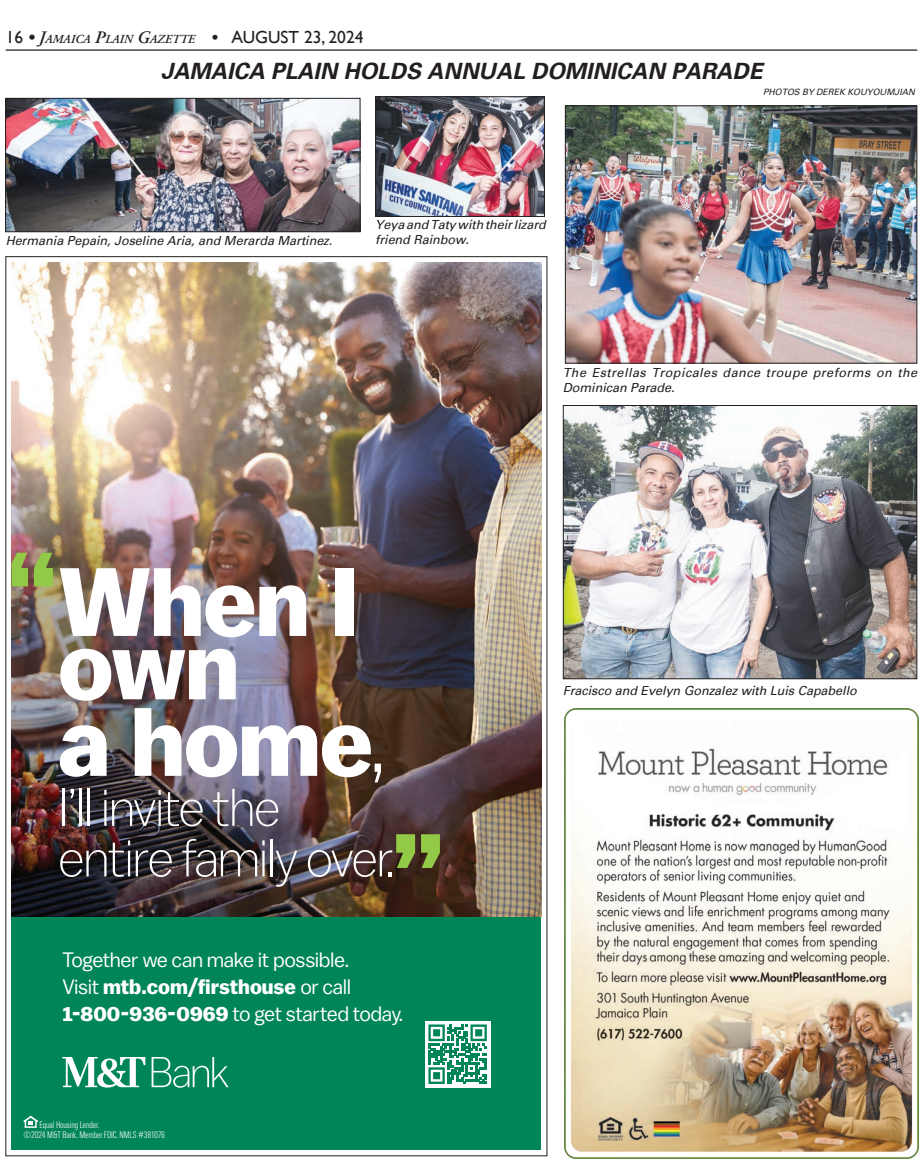
<style>
.page{position:relative;width:923px;height:1170px;background:#fff}
.page>*{position:absolute;margin:0;border:0;box-sizing:border-box;transform-origin:0 0}
.t1{font:700 96.75px/76.5px "Balto";letter-spacing:-.01em;color:#fff}
.t2{font:300 52.88px/50.5px "M&T Balto";letter-spacing:-.02em;color:#fff}
.Photo_overline{font:italic 700 22.5px "Univers";color:#231f20}
.t3{font:20.88px/27.2px "Balto";letter-spacing:-.025em;color:#fff}
._1__CutlineNoRule{font:italic 12.5px/15px "Univers";color:#231f20}
._1__CutlineNoRule-2{font:italic 12.5px/15px "Univers";letter-spacing:.04em;color:#231f20}
.t4{font:italic 600 12.25px "Adobe Garamond Pro";color:#231f20}
.t5{font:300 condensed 9.88px/9.9px "Urbano";letter-spacing:-.01em;color:#fff}
.Photo_Credit{font:italic 8.75px "Univers";color:#231f20}
.s1{font-family:"Gill Sans";font-weight:400;font-style:normal;font-size:17.5px}
.s2{font-size:17.5px}
.s3{font-family:"Times";font-weight:400;font-style:normal;font-size:17.5px}
.s4{font-family:"M&T Balto";font-weight:300;font-size:96.25px}
.s5{font-weight:700}
</style>
<div class="page">
<hr style="left:6px;top:49px;width:911px;height:2px;background:#231f20">
<img style="left:564px;top:709px;width:354px;height:450px">
<div style="left:12px;top:840px;width:529px;height:310px;background:#008556"></div>
<img style="left:12px;top:262px;width:529px;height:654px">
<svg style="left:396px;top:834px;width:44px;height:34px"></svg>
<svg style="left:12px;top:553px;width:41px;height:33px"></svg>
<svg style="left:62px;top:1057px;width:166px;height:31px"></svg>
<div style="left:425px;top:1021px;width:65px;height:67px;background:#fff"></div>
<svg style="left:428px;top:1024px;width:59px;height:60px"></svg>
<svg style="left:24px;top:1116px;width:14px;height:12px"></svg>
<img style="left:7px;top:100px;width:351px;height:130px">
<div style="left:5px;top:98px;width:355px;height:134px;border:1px solid #231f20"></div>
<img style="left:377px;top:98px;width:166px;height:117px">
<div style="left:375px;top:96px;width:170px;height:121px;border:1px solid #231f20"></div>
<img style="left:567px;top:107px;width:348px;height:255px">
<div style="left:565px;top:105px;width:352px;height:259px;border:1px solid #231f20"></div>
<img style="left:565px;top:407px;width:350px;height:270px">
<div style="left:563px;top:405px;width:354px;height:274px;border:1px solid #231f20"></div>
<p class="t4" style="left:6px;top:32px;width:359px"><span class="s1">16</span> <span class="s2">• J</span>AMAICA <span class="s2">P</span>LAIN <span class="s2">G</span>AZETTE <span class="s3">•</span> <span class="s1">AUGUST 23, 2024</span></p>
<p class="Photo_overline" style="left:161px;top:58px;width:603px">JAMAICA PLAIN HOLDS ANNUAL DOMINICAN PARADE</p>
<p class="Photo_Credit" style="left:763px;top:87px;width:153px">PHOTOS BY DEREK KOUYOUMJIAN</p>
<p class="_1__CutlineNoRule" style="left:6px;top:234px;width:328px">Hermania Pepain, Joseline Aria, and Merarda Martinez.</p>
<p class="_1__CutlineNoRule" style="left:375px;top:217px;width:172px">Yeya and Taty with their lizard friend Rainbow.</p>
<p class="_1__CutlineNoRule-2" style="left:562px;top:365px;width:356px">The Estrellas Tropicales dance troupe preforms on the<br>Dominican Parade.</p>
<p class="t1" style="left:58px;top:563px;width:303px">When I</p>
<p class="t1" style="left:58px;top:626px;width:329px">own<br>a home<span class="s4">,</span></p>
<p class="t2" style="left:58px;top:781px;width:337px">I’ll invite the entire family over.</p>
<p class="t3" style="left:62px;top:945px;width:342px">Together we can make it possible.<br>Visit <span class="s5">mtb.com/firsthouse</span> or call<br><span class="s5">1-800-936-0969</span> to get started today.</p>
<p class="t5" style="left:24px;top:1120px;width:143px;text-indent:16px">Equal Housing Lender.<br>©2024 M&amp;T Bank. Member FDIC. NMLS #381076</p>
<p class="_1__CutlineNoRule" style="left:562px;top:684px;width:295px">Fracisco and Evelyn Gonzalez with Luis Capabello</p>
</div>
